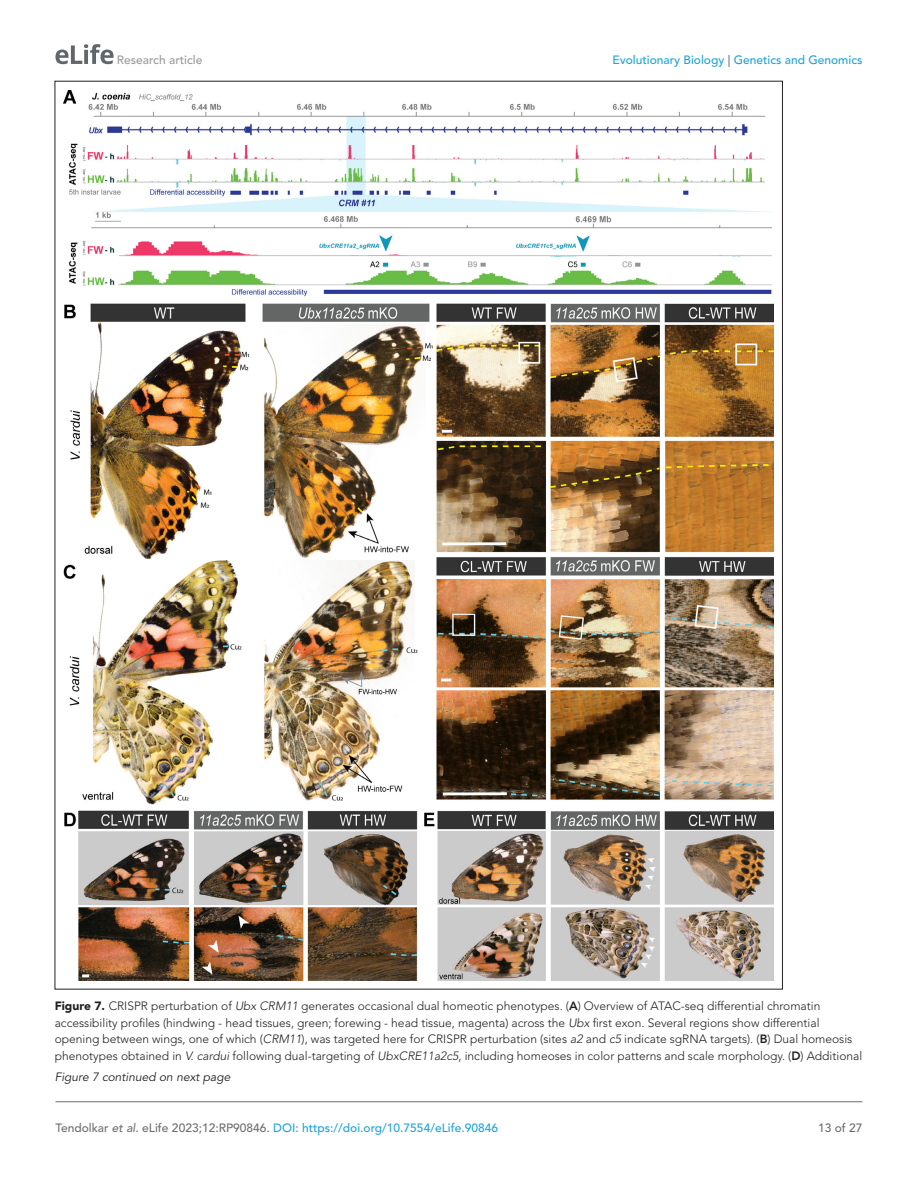
<style>
.page{position:relative;width:918px;height:1188px;background:#fff}
.page>*{position:absolute;margin:0;border:0;box-sizing:border-box;transform-origin:0 0}
.t1{font:300 12px/16.5px "Avenir LT Std";color:#231f20}
.t2{font:500 12px "Avenir LT Std";color:#1ea4d7}
.t3{font:italic 12px "Avenir LT Std";color:#231f20}
.t4{font:500 12px "Avenir LT Std";color:#9a9a9a}
.t5{font:500 12px "Avenir LT Std";color:#6e6e70}
.s1{color:#6e6e70}
.s2{font-weight:900}
.s3{font-style:italic}
.s4{font-weight:800}
.s5{font-style:italic;color:#6e6e70}
</style>
<div class="page">
<svg style="left:55px;top:44px;width:59px;height:20px"></svg>
<hr style="left:56px;top:1101px;width:806px;height:1px;background:#6e6e70">
<img style="left:64px;top:90px;width:709px;height:890px">
<p class="t4" style="left:117px;top:53px;width:87px">Research article</p>
<p class="t2" style="left:612px;top:53px;width:252px">Evolutionary Biology <span class="s1">|</span> Genetics and Genomics</p>
<p class="t1" style="left:55px;top:998px;width:809px"><span class="s2">Figure 7.</span> CRISPR perturbation of <span class="s3">Ubx CRM11</span> generates occasional dual homeotic phenotypes. (<span class="s4">A</span>) Overview of ATAC-seq differential chromatin accessibility profiles (hindwing - head tissues, green; forewing - head tissue, magenta) across the <span class="s3">Ubx</span> first exon. Several regions show differential opening between wings, one of which (<span class="s3">CRM11</span>), was targeted here for CRISPR perturbation (sites <span class="s3">a2</span> and <span class="s3">c5</span> indicate sgRNA targets). (<span class="s4">B</span>) Dual homeosis phenotypes obtained in <span class="s3">V. cardui</span> following dual-targeting of <span class="s3">UbxCRE11a2c5</span>, including homeoses in color patterns and scale morphology. (<span class="s4">D</span>) Additional</p>
<p class="t3" style="left:55px;top:1070px;width:177px">Figure 7 continued on next page</p>
<p class="t2" style="left:56px;top:1121px;width:444px"><span class="s1">Tendolkar</span> <span class="s5">et al</span><span class="s1">. eLife 2023;12:RP90846.</span> DOI: https://doi.org/10.7554/eLife.90846</p>
<p class="t5" style="left:818px;top:1121px;width:46px">13 of 27</p>
</div>
